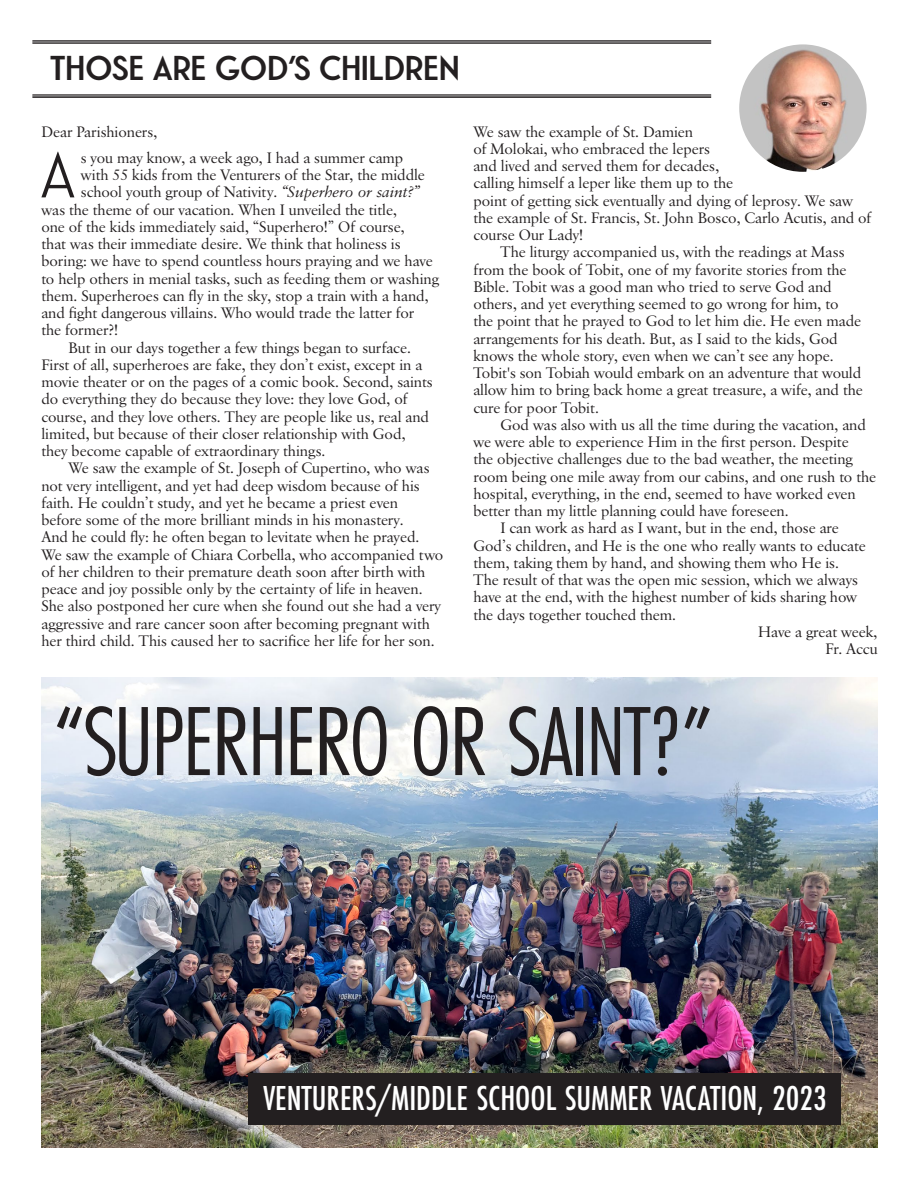
<style>
.page{position:relative;width:918px;height:1188px;background:#fff}
.page>*{position:absolute;margin:0;border:0;box-sizing:border-box;transform-origin:0 0}
.t1{font:102px "Futura PT Cond";letter-spacing:-.02em;color:#231f20}
.t2{font:500 65.1px "Waverly CF";color:#231f20}
.t3{font:500 36px "Futura PT Cond";color:#fff}
.t4{font:800 34.5px "Waverly CF";letter-spacing:-.02em;color:#231f20}
.t5{font:15.75px/17.2px "Savoy";color:#231f20}
.s1{font-style:italic}
</style>
<div class="page">
<img style="left:41px;top:677px;width:837px;height:470px">
<hr style="left:32px;top:40px;width:679px;height:1px;background:#231f20">
<hr style="left:32px;top:42px;width:679px;height:1px;background:#231f20">
<hr style="left:32px;top:43px;width:679px;height:1px;background:#231f20">
<hr style="left:32px;top:95px;width:679px;height:1px;background:#231f20">
<hr style="left:32px;top:96px;width:679px;height:1px;background:#231f20">
<hr style="left:32px;top:97px;width:679px;height:1px;background:#231f20">
<img style="left:738px;top:43px;width:130px;height:130px;border-radius:65px">
<div style="left:736px;top:42px;width:133px;height:133px;border:3px solid #fff;border-radius:50%"></div>
<div style="left:248px;top:1073px;width:593px;height:52px;background:#231f20"></div>
<p class="t4" style="left:49px;top:46px;width:412px">THOSE ARE GOD’S CHILDREN</p>
<p class="t5" style="left:41px;top:123px;width:117px">Dear Parishioners,</p>
<p class="t2" style="left:40px;top:136px;width:37px">A</p>
<p class="t5" style="left:81px;top:150px;width:324px">s you may know, a week ago, I had a summer camp</p>
<p class="t5" style="left:81px;top:167px;width:346px">with 55 kids from the Venturers of the Star, the middle</p>
<p class="t5" style="left:81px;top:184px;width:341px">school youth group of Nativity. <span class="s1">“Superhero or saint?”</span></p>
<p class="t5" style="left:41px;top:201px;width:357px">was the theme of our vacation. When I unveiled the title,</p>
<p class="t5" style="left:41px;top:219px;width:365px">one of the kids immediately said, “Superhero!” Of course,</p>
<p class="t5" style="left:41px;top:236px;width:361px">that was their immediate desire. We think that holiness is</p>
<p class="t5" style="left:41px;top:253px;width:393px">boring: we have to spend countless hours praying and we have</p>
<p class="t5" style="left:41px;top:270px;width:399px">to help others in menial tasks, such as feeding them or washing</p>
<p class="t5" style="left:41px;top:288px;width:389px">them. Superheroes can fly in the sky, stop a train with a hand,</p>
<p class="t5" style="left:41px;top:305px;width:374px">and fight dangerous villains. Who would trade the latter for</p>
<p class="t5" style="left:41px;top:322px;width:78px">the former?!</p>
<p class="t5" style="left:41px;top:339px;width:393px;text-indent:27px">But in our days together a few things began to surface.<br>First of all, superheroes are fake, they don’t exist, except in a movie theater or on the pages of a comic book. Second, saints do everything they do because they love: they love God, of course, and they love others. They are people like us, real and limited, but because of their closer relationship with God, they become capable of extraordinary things.</p>
<p class="t5" style="left:41px;top:460px;width:404px;text-indent:27px">We saw the example of St. Joseph of Cupertino, who was not very intelligent, and yet had deep wisdom because of his faith. He couldn’t study, and yet he became a priest even<br>before some of the more brilliant minds in his monastery.<br>And he could fly: he often began to levitate when he prayed.<br>We saw the example of Chiara Corbella, who accompanied two of her children to their premature death soon after birth with peace and joy possible only by the certainty of life in heaven.<br>She also postponed her cure when she found out she had a very aggressive and rare cancer soon after becoming pregnant with her third child. This caused her to sacrifice her life for her son.</p>
<p class="t5" style="left:473px;top:123px;width:400px">We saw the example of St. Damien<br>of Molokai, who embraced the lepers<br>and lived and served them for decades,<br>calling himself a leper like them up to the<br>point of getting sick eventually and dying of leprosy. We saw the example of St. Francis, St. John Bosco, Carlo Acutis, and of course Our Lady!</p>
<p class="t5" style="left:473px;top:244px;width:391px;text-indent:27px">The liturgy accompanied us, with the readings at Mass from the book of Tobit, one of my favorite stories from the Bible. Tobit was a good man who tried to serve God and others, and yet everything seemed to go wrong for him, to<br>the point that he prayed to God to let him die. He even made arrangements for his death. But, as I said to the kids, God knows the whole story, even when we can’t see any hope.<br>Tobit's son Tobiah would embark on an adventure that would allow him to bring back home a great treasure, a wife, and the cure for poor Tobit.</p>
<p class="t5" style="left:473px;top:417px;width:404px;text-indent:27px">God was also with us all the time during the vacation, and we were able to experience Him in the first person. Despite<br>the objective challenges due to the bad weather, the meeting room being one mile away from our cabins, and one rush to the hospital, everything, in the end, seemed to have worked even better than my little planning could have foreseen.</p>
<p class="t5" style="left:473px;top:520px;width:394px;text-indent:27px">I can work as hard as I want, but in the end, those are God’s children, and He is the one who really wants to educate them, taking them by hand, and showing them who He is.<br>The result of that was the open mic session, which we always have at the end, with the highest number of kids sharing how the days together touched them.</p>
<p class="t5" style="left:758px;top:624px;width:121px">Have a great week,</p>
<p class="t5" style="left:826px;top:641px;width:53px">Fr. Accu</p>
<p class="t1" style="left:53px;top:682px;width:662px">“SUPERHERO OR SAINT?”</p>
<p class="t3" style="left:263px;top:1077px;width:565px">VENTURERS/MIDDLE SCHOOL SUMMER VACATION, 2023</p>
</div>
